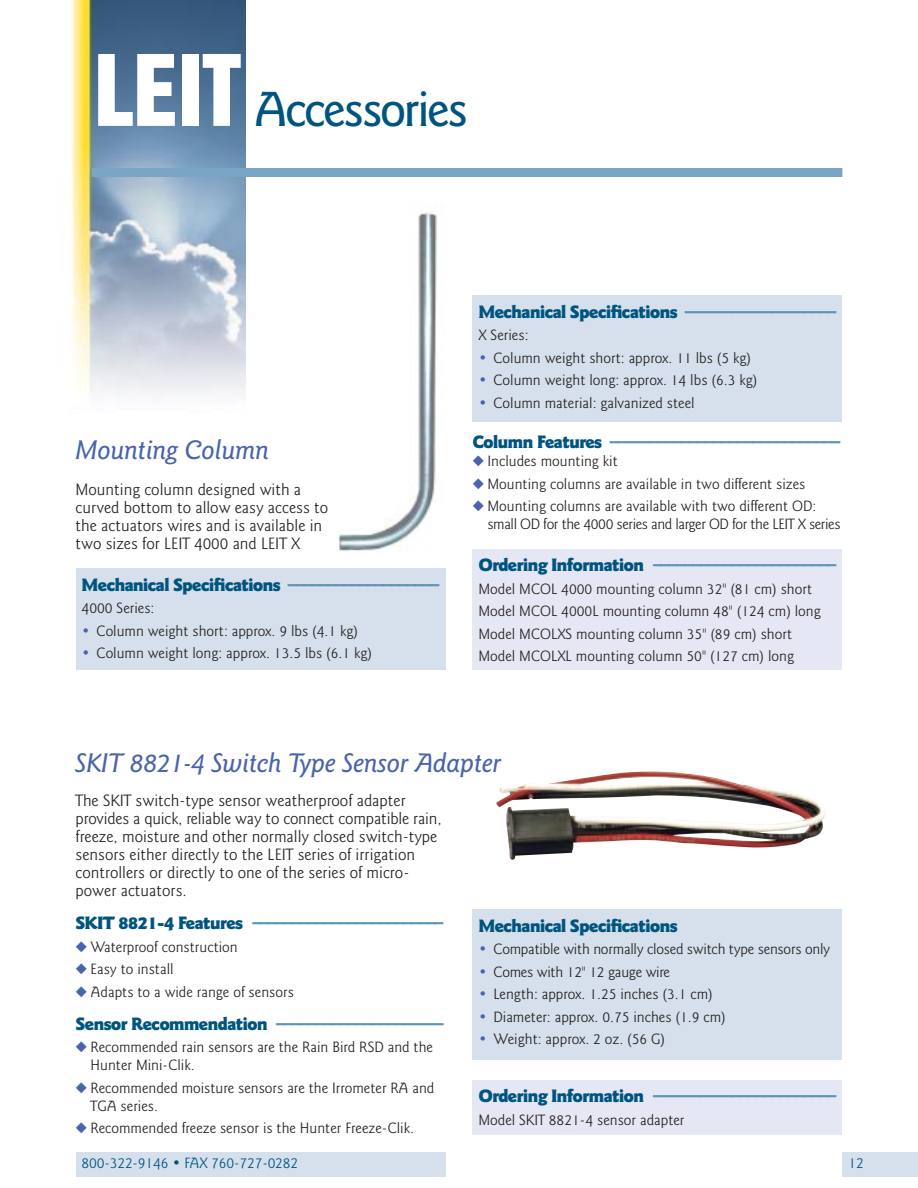
<style>
.page{position:relative;width:918px;height:1188px;background:#fff}
.page>*{position:absolute;margin:0;border:0;box-sizing:border-box;transform-origin:0 0}
.t1{font:500 49.5px "Goudy Sans IT Cby BT";letter-spacing:-.055em;color:#005480}
.t2{font:italic 500 27px "Goudy Sans IT Cby BT";letter-spacing:-.01em;color:#4963ad}
.t3{font:900 18px "Goudy Sans IT Cby BT";letter-spacing:-.06em;color:#005480}
.t4{font:900 18px "Goudy Sans IT Cby BT";color:#5e94b8}
.t5{font:300 16.5px/18px "Goudy Sans IT Cby BT";color:#231f1f}
.t6{font:300 15px/22.5px "Goudy Sans IT Cby BT";color:#231f1f}
.t7{font:300 15px/18px "Goudy Sans IT Cby BT";letter-spacing:-.02em;color:#231f1f}
.t8{font:300 15px "Goudy Sans IT Cby BT";letter-spacing:-.01em;color:#005480}
.s1{font-family:"Helvetica Inserat";font-weight:400;font-size:90px;color:#fff}
.s2{font-weight:500;color:#4963ad}
.s3{color:#4963ad}
</style>
<div class="page">
<img style="left:496px;top:771px;width:330px;height:89px">
<img style="left:70px;top:0;width:175px;height:394px">
<div style="left:92px;top:168px;width:750px;height:9px;background:#7aa5c5"></div>
<div style="left:473px;top:295px;width:369px;height:127px;background:#d5e0ec"></div>
<div style="left:76px;top:568px;width:370px;height:102px;background:#d5e0ec"></div>
<div style="left:472px;top:549px;width:370px;height:121px;background:#e6e7f4"></div>
<div style="left:842px;top:1152px;width:76px;height:24px;background:#d5e0ec"></div>
<div style="left:76px;top:1152px;width:370px;height:24px;background:#d5e0ec"></div>
<div style="left:472px;top:909px;width:370px;height:151px;background:#d5e0ec"></div>
<div style="left:472px;top:1080px;width:370px;height:54px;background:#e6e7f4"></div>
<img style="left:337px;top:213px;width:100px;height:339px">
<h1 class="t1" style="left:94px;top:91px;width:375px"><span class="s1">LEIT</span> Accessories</h1>
<p class="t3" style="left:479px;top:305px;width:201px">Mechanical Specifications</p>
<p class="t4" style="left:685px;top:296px;width:153px">___________________</p>
<p class="t6" style="left:479px;top:325px;width:52px">X Series:</p>
<p class="t6" style="left:479px;top:348px;width:274px"><span class="s2">•</span> Column weight short: approx. 11 lbs (5 kg)</p>
<p class="t6" style="left:479px;top:370px;width:280px"><span class="s2">•</span> Column weight long: approx. 14 lbs (6.3 kg)</p>
<p class="t6" style="left:479px;top:393px;width:218px"><span class="s2">•</span> Column material: galvanized steel</p>
<h2 class="t2" style="left:76px;top:440px;width:195px">Mounting Column</h2>
<p class="t5" style="left:76px;top:482px;width:254px">Mounting column designed with a curved bottom to allow easy access to the actuators wires and is available in two sizes for LEIT 4000 and LEIT X</p>
<p class="t3" style="left:82px;top:578px;width:201px">Mechanical Specifications</p>
<p class="t4" style="left:288px;top:569px;width:153px">___________________</p>
<p class="t6" style="left:82px;top:598px;width:74px">4000 Series:</p>
<p class="t6" style="left:82px;top:621px;width:278px"><span class="s2">•</span> Column weight short: approx. 9 lbs (4.1 kg)</p>
<p class="t6" style="left:82px;top:643px;width:292px"><span class="s2">•</span> Column weight long: approx. 13.5 lbs (6.1 kg)</p>
<p class="t3" style="left:472px;top:436px;width:132px">Column Features</p>
<p class="t4" style="left:610px;top:427px;width:232px">_____________________________</p>
<p class="t6" style="left:472px;top:452px;width:147px"><span class="s3">◆</span> Includes mounting kit</p>
<p class="t6" style="left:472px;top:474px;width:334px"><span class="s3">◆</span> Mounting columns are available in two different sizes</p>
<p class="t7" style="left:488px;top:499px;width:355px;text-indent:-15px"><span class="s3">◆</span> Mounting columns are available with two different OD: small OD for the 4000 series and larger OD for the LEIT X series</p>
<p class="t3" style="left:478px;top:558px;width:167px">Ordering Information</p>
<p class="t4" style="left:653px;top:549px;width:185px">_______________________</p>
<p class="t6" style="left:478px;top:579px;width:344px">Model MCOL 4000 mounting column 32" (81 cm) short Model MCOL 4000L mounting column 48" (124 cm) long Model MCOLXS mounting column 35" (89 cm) short Model MCOLXL mounting column 50" (127 cm) long</p>
<h2 class="t2" style="left:76px;top:753px;width:428px">SKIT 8821-4 Switch Type Sensor Adapter</h2>
<p class="t5" style="left:76px;top:793px;width:368px">The SKIT switch-type sensor weatherproof adapter provides a quick, reliable way to connect compatible rain, freeze, moisture and other normally closed switch-type sensors either directly to the LEIT series of irrigation controllers or directly to one of the series of micro&shy;power actuators.</p>
<p class="t3" style="left:76px;top:917px;width:169px">SKIT 8821-4 Features</p>
<p class="t4" style="left:252px;top:908px;width:193px">________________________</p>
<p class="t6" style="left:76px;top:937px;width:164px"><span class="s3">◆</span> Waterproof construction</p>
<p class="t6" style="left:76px;top:960px;width:100px"><span class="s3">◆</span> Easy to install</p>
<p class="t6" style="left:76px;top:982px;width:220px"><span class="s3">◆</span> Adapts to a wide range of sensors</p>
<p class="t3" style="left:76px;top:1017px;width:194px">Sensor Recommendation</p>
<p class="t4" style="left:276px;top:1008px;width:169px">_____________________</p>
<p class="t6" style="left:91px;top:1040px;width:344px;line-height:18px;text-indent:-15px"><span class="s3">◆</span> Recommended rain sensors are the Rain Bird RSD and the<br>Hunter Mini-Clik.</p>
<p class="t6" style="left:91px;top:1080px;width:345px;line-height:18px;text-indent:-15px"><span class="s3">◆</span> Recommended moisture sensors are the Irrometer RA and<br>TGA series.</p>
<p class="t6" style="left:76px;top:1119px;width:340px"><span class="s3">◆</span> Recommended freeze sensor is the Hunter Freeze-Clik.</p>
<p class="t3" style="left:478px;top:919px;width:201px">Mechanical Specifications</p>
<p class="t6" style="left:478px;top:939px;width:353px"><span class="s2">•</span> Compatible with normally closed switch type sensors only</p>
<p class="t6" style="left:478px;top:962px;width:193px"><span class="s2">•</span> Comes with 12" 12 gauge wire</p>
<p class="t6" style="left:478px;top:984px;width:236px"><span class="s2">•</span> Length: approx. 1.25 inches (3.1 cm)</p>
<p class="t6" style="left:478px;top:1007px;width:249px"><span class="s2">•</span> Diameter: approx. 0.75 inches (1.9 cm)</p>
<p class="t6" style="left:478px;top:1029px;width:188px"><span class="s2">•</span> Weight: approx. 2 oz. (56 G)</p>
<p class="t3" style="left:478px;top:1089px;width:167px">Ordering Information</p>
<p class="t4" style="left:653px;top:1080px;width:185px">_______________________</p>
<p class="t6" style="left:478px;top:1110px;width:208px">Model SKIT 8821-4 sensor adapter</p>
<p class="t8" style="left:82px;top:1158px;width:218px">800-322-9146 • FAX 760-727-0282</p>
<p class="t8" style="left:848px;top:1158px;width:17px">12</p>
</div>
